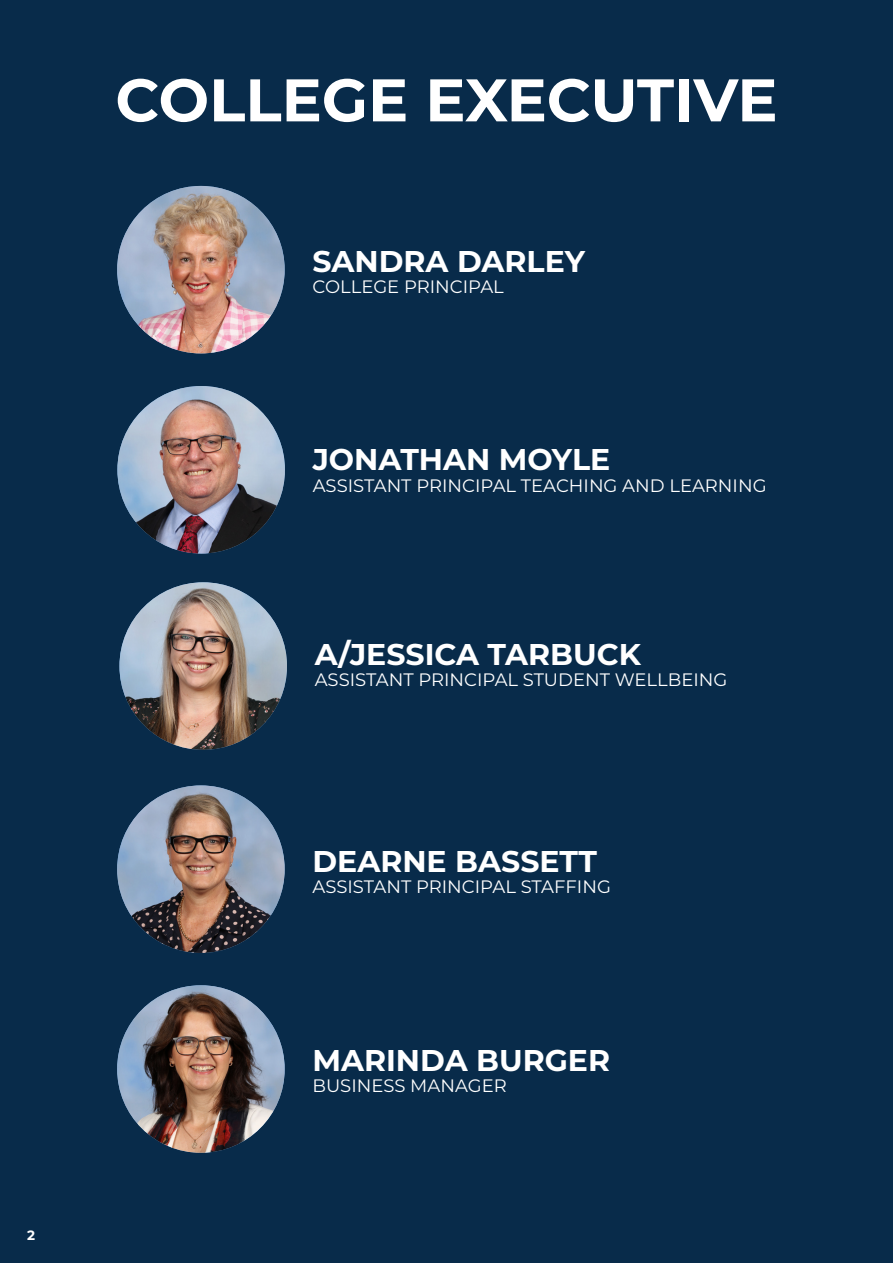
<style>
.page{position:relative;width:893px;height:1263px;background:#082b4a}
.page>*{position:absolute;margin:0;border:0;box-sizing:border-box;transform-origin:0 0}
.t1{font:700 60px "Montserrat";letter-spacing:-.005em;color:#fff}
.t2{font:700 30px "Montserrat";color:#fff}
.t3{font:18px "Montserrat";color:#fff}
.t4{font:700 13.5px "Montserrat";color:#fff}
</style>
<div class="page">
<img style="left:117px;top:186px;width:168px;height:167px;border-radius:84px">
<img style="left:119px;top:582px;width:168px;height:168px;border-radius:84px">
<img style="left:117px;top:386px;width:168px;height:168px;border-radius:84px">
<img style="left:117px;top:785px;width:168px;height:168px;border-radius:84px">
<img style="left:117px;top:985px;width:168px;height:168px;border-radius:84px">
<p class="t4" style="left:27px;top:1226px;width:9px">2</p>
<p class="t1" style="left:115px;top:57px;width:664px">COLLEGE EXECUTIVE</p>
<p class="t2" style="left:312px;top:239px;width:274px">SANDRA DARLEY</p>
<p class="t3" style="left:312px;top:275px;width:193px">COLLEGE PRINCIPAL</p>
<p class="t2" style="left:313px;top:438px;width:299px">JONATHAN MOYLE</p>
<p class="t3" style="left:313px;top:473px;width:455px">ASSISTANT PRINCIPAL TEACHING AND LEARNING</p>
<p class="t2" style="left:315px;top:632px;width:328px">A/JESSICA TARBUCK</p>
<p class="t3" style="left:315px;top:667px;width:414px">ASSISTANT PRINCIPAL STUDENT WELLBEING</p>
<p class="t2" style="left:312px;top:839px;width:286px">DEARNE BASSETT</p>
<p class="t3" style="left:312px;top:874px;width:300px">ASSISTANT PRINCIPAL STAFFING</p>
<p class="t2" style="left:312px;top:1038px;width:299px">MARINDA BURGER</p>
<p class="t3" style="left:312px;top:1073px;width:196px">BUSINESS MANAGER</p>
</div>
